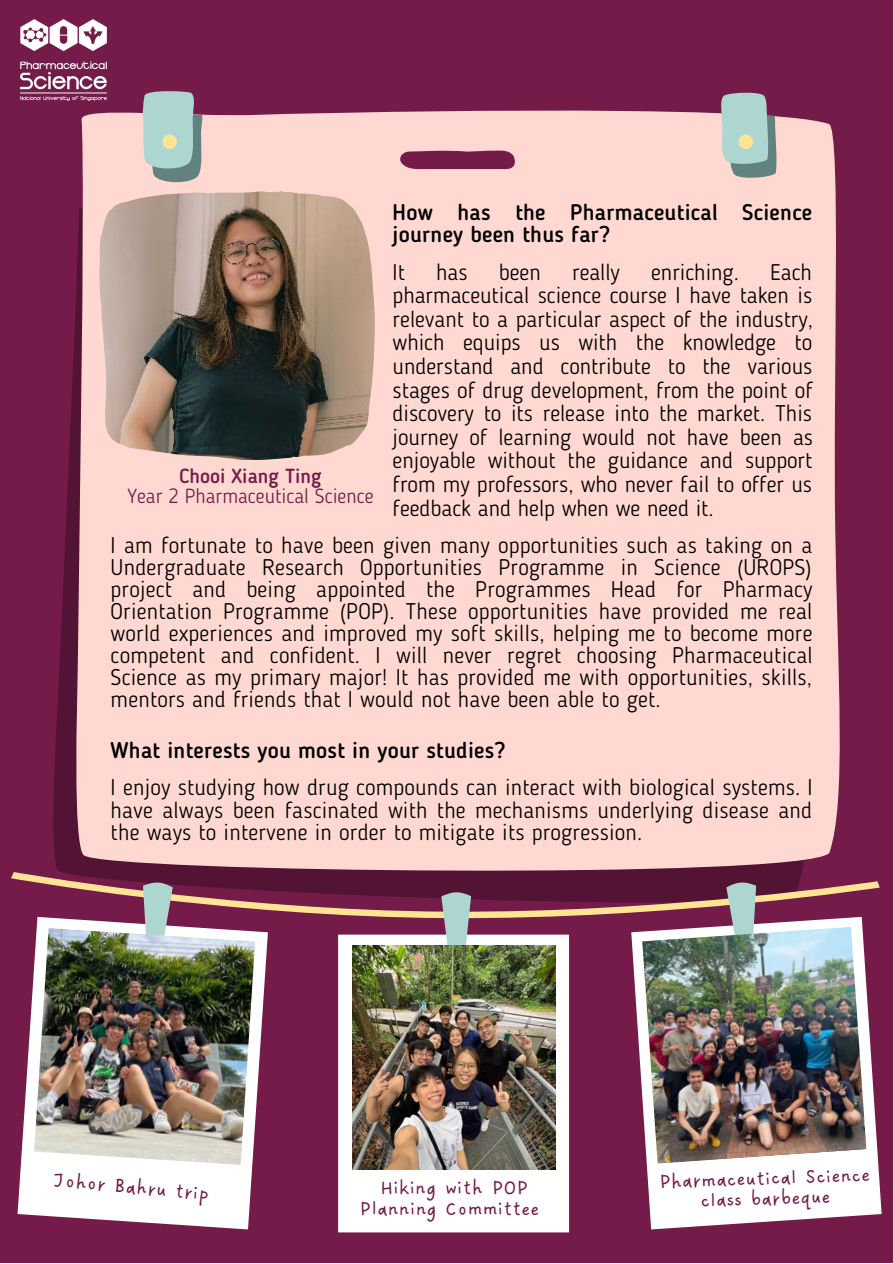
<style>
.page{position:relative;width:893px;height:1264px;background:#fff}
.page>*{position:absolute;margin:0;border:0;box-sizing:border-box;transform-origin:0 0}
.t1{font:300 22.5px/23.5px "Blogger Sans";letter-spacing:.01em;color:#000;text-align:justify}
.t2{font:500 22.5px/22.5px "Blogger Sans";letter-spacing:.01em;color:#000}
.t3{font:21px/20.2px "DO Sans Regular Alt";letter-spacing:.01em;color:#741b49;text-align:center}
.t4{font:300 20.25px "Blogger Sans";color:#741b49}
.t5{font:500 20.25px "Blogger Sans";color:#741b49}
</style>
<div class="page">
<div style="left:0;top:0;width:892px;height:1262px;background:#741b49"></div>
<svg style="left:53px;top:396px;width:19px;height:476px;fill:#521334"></svg>
<div style="left:72px;top:112px;width:768px;height:760px;background:#ffd9d1"></div>
<svg style="left:141px;top:91px;width:628px;height:80px"></svg>
<svg style="left:150px;top:113px;width:627px;height:72px"></svg>
<img style="left:99px;top:191px;width:275px;height:269px">
<img style="left:21px;top:20px;width:85px;height:80px">
<div style="left:338px;top:946px;width:231px;height:286px;background:#fff"></div>
<svg style="left:18px;top:946px;width:249px;height:283px;fill:#fff"></svg>
<svg style="left:632px;top:946px;width:249px;height:283px;fill:#fff"></svg>
<svg style="left:11px;top:872px;width:868px;height:74px"></svg>
<img style="left:34px;top:928px;width:221px;height:236px">
<img style="left:352px;top:945px;width:203px;height:224px">
<img style="left:642px;top:926px;width:224px;height:237px">
<p class="t2" style="left:392px;top:203px;width:421px">How has the Pharmaceutical Science journey been thus far?</p>
<p class="t1" style="left:392px;top:262px;width:14px">It</p>
<p class="t1" style="left:436px;top:262px;width:33px">has</p>
<p class="t1" style="left:499px;top:262px;width:43px">been</p>
<p class="t1" style="left:572px;top:262px;width:49px">really</p>
<p class="t1" style="left:651px;top:262px;width:89px">enriching.</p>
<p class="t1" style="left:392px;top:262px;width:422px;text-indent:377px">Each pharmaceutical science course I have taken is relevant to a particular aspect of the industry, which equips us with the knowledge to understand and contribute to the various stages of drug development, from the point of discovery to its release into the market. This journey of learning would not have been as enjoyable without the guidance and support from my professors, who never fail to offer us feedback and help when we need it.</p>
<p class="t1" style="left:111px;top:536px;width:703px;line-height:22px">I am fortunate to have been given many opportunities such as taking on a Undergraduate Research Opportunities Programme in Science (UROPS) project and being appointed the Programmes Head for Pharmacy Orientation Programme (POP). These opportunities have provided me real world experiences and improved my soft skills, helping me to become more competent and confident. I will never regret choosing Pharmaceutical Science as my primary major! It has provided me with opportunities, skills, mentors and friends that I would not have been able to get.</p>
<p class="t2" style="left:111px;top:741px;width:396px">What interests you most in your studies?</p>
<p class="t1" style="left:111px;top:778px;width:703px;line-height:22.5px">I enjoy studying how drug compounds can interact with biological systems. I have always been fascinated with the mechanisms underlying disease and the ways to intervene in order to mitigate its progression.</p>
<p class="t5" style="left:179px;top:467px;width:144px">Chooi Xiang Ting</p>
<p class="t4" style="left:127px;top:487px;width:247px">Year 2 Pharmaceutical Science</p>
<p class="t3" style="left:53px;top:1170px;width:159px;rotate:5deg">Johor Bahru trip</p>
<p class="t3" style="left:360px;top:1178px;width:181px">Hiking with POP<br>Planning Committee</p>
<p class="t3" style="left:659px;top:1172px;width:212px;rotate:-2deg">Pharmaceutical Science class barbeque</p>
</div>
